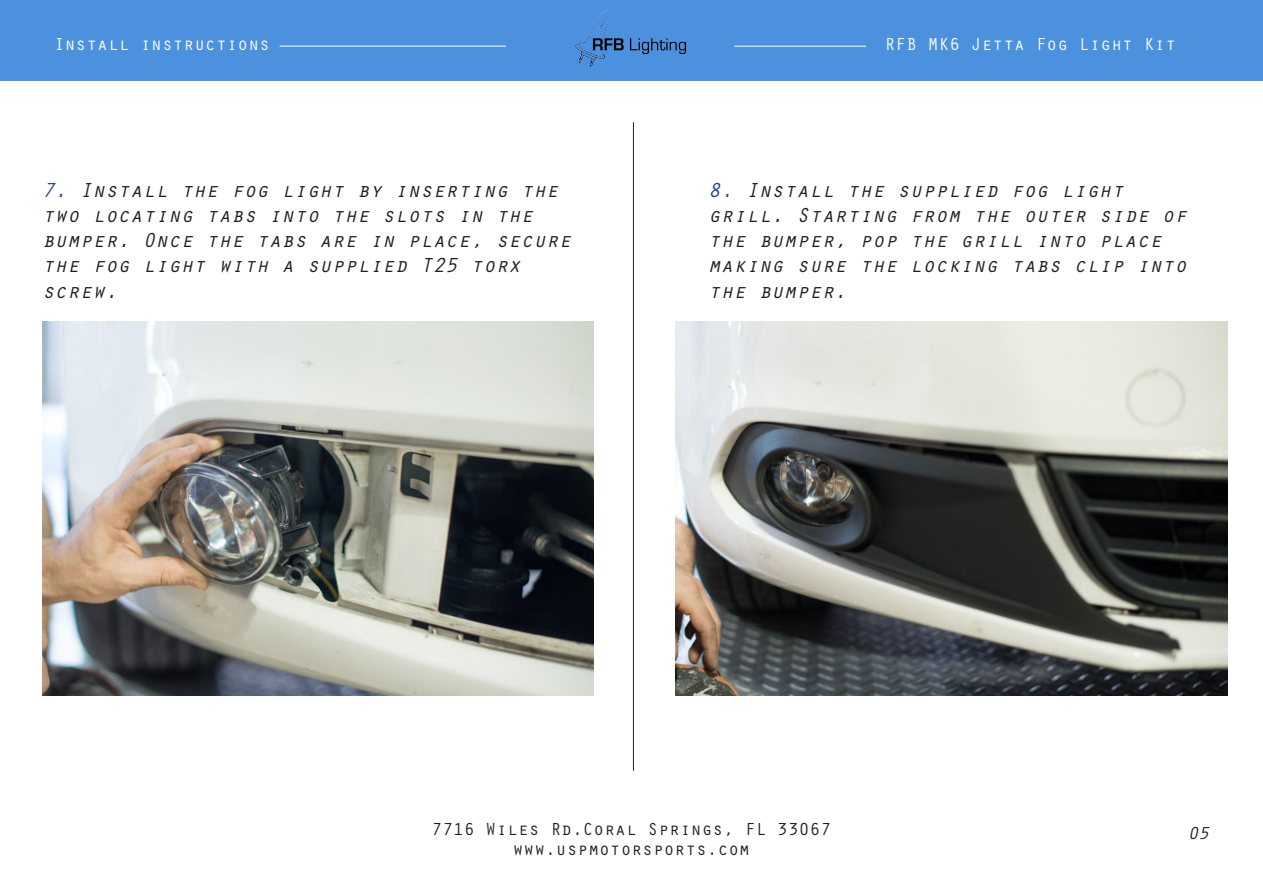
<style>
.page{position:relative;width:1263px;height:893px;background:#fff}
.page>*{position:absolute;margin:0;border:0;box-sizing:border-box;transform-origin:0 0}
.t1{font:italic 21px/25.2px "Orator Std";color:#231f20}
.t2{font:18px "Orator Std";color:#231f20}
.t3{font:18px "Orator Std";color:#fff}
.t4{font:italic 18px "Orator Std";color:#231f20}
.s1{color:#253f8e}
</style>
<div class="page">
<div style="left:0;top:0;width:1263px;height:81px;background:#4c91dd"></div>
<hr style="left:280px;top:46px;width:226px;height:1px;background:#fff">
<img style="left:575px;top:10px;width:112px;height:57px">
<hr style="left:633px;top:122px;width:1px;height:649px;background:#231f20">
<hr style="left:734px;top:46px;width:132px;height:1px;background:#fff">
<img style="left:42px;top:322px;width:552px;height:374px">
<img style="left:676px;top:322px;width:551px;height:374px">
<p class="t3" style="left:54px;top:31px;width:218px">Install instructions</p>
<p class="t3" style="left:884px;top:31px;width:293px">RFB MK6 Jetta Fog Light Kit</p>
<p class="t1" style="left:42px;top:176px;width:531px"><span class="s1">7.</span> Install the fog light by inserting the two locating tabs into the slots in the bumper. Once the tabs are in place, secure the fog light with a supplied T25 torx screw.</p>
<p class="t1" style="left:708px;top:176px;width:480px"><span class="s1">8.</span> Install the supplied fog light grill. Starting from the outer side of the bumper, pop the grill into place making sure the locking tabs clip into the bumper.</p>
<p class="t2" style="left:432px;top:816px;width:401px">7716 Wiles Rd.Coral Springs, FL 33067</p>
<p class="t2" style="left:513px;top:836px;width:239px">www.uspmotorsports.com</p>
<p class="t4" style="left:1188px;top:820px;width:23px">05</p>
</div>
